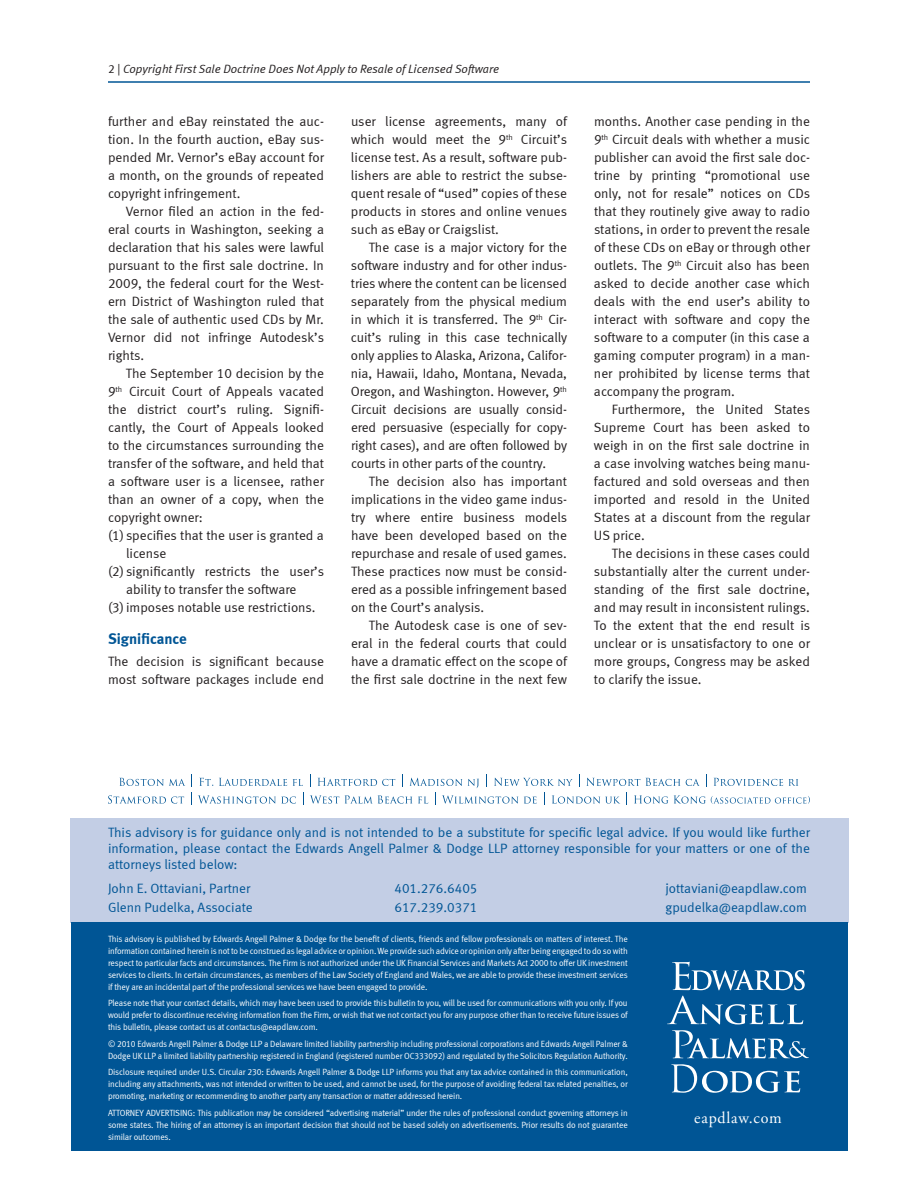
<style>
.page{position:relative;width:918px;height:1188px;background:#fff}
.page>*{position:absolute;margin:0;border:0;box-sizing:border-box;transform-origin:0 0}
.t1{font:16.5px "Adobe Garamond Pro";letter-spacing:.05em;color:#fff}
.t2{font:15px "Meta Bold LF";color:#005595}
.t3{font:13.5px/18px "Meta Normal LF";color:#231f20;text-align:justify}
.t4{font:13.5px/15.8px "Meta Normal LF";color:#005595;text-align:justify}
.t5{font:italic 12px "Meta Normal LF";color:#231f20}
.t6{font:9px/12px "Meta Normal LF";letter-spacing:-.01em;color:#fff;text-align:justify;scale:.95 1}
.t7{font:9px/12px "Meta Normal LF";letter-spacing:-.01em;color:#fff;scale:.94 1}
.s1{font-family:"Meta Normal LF Caps";font-style:normal}
.s2{font-family:"Meta Normal";font-style:normal}
</style>
<div class="page">
<hr style="left:108px;top:81px;width:702px;height:2px;background:#005595">
<div style="left:70px;top:818px;width:779px;height:104px;background:#c3cee5"></div>
<svg style="left:119px;top:778px;width:66px;height:8px"></svg>
<svg style="left:310px;top:775px;width:1px;height:12px"></svg>
<svg style="left:318px;top:778px;width:77px;height:8px"></svg>
<svg style="left:402px;top:775px;width:1px;height:12px"></svg>
<svg style="left:410px;top:778px;width:52px;height:8px"></svg>
<svg style="left:468px;top:779px;width:11px;height:9px"></svg>
<svg style="left:494px;top:778px;width:79px;height:8px"></svg>
<svg style="left:579px;top:775px;width:1px;height:12px"></svg>
<svg style="left:586px;top:778px;width:54px;height:8px"></svg>
<svg style="left:646px;top:778px;width:34px;height:8px"></svg>
<svg style="left:686px;top:779px;width:14px;height:7px"></svg>
<svg style="left:706px;top:775px;width:1px;height:12px"></svg>
<svg style="left:714px;top:778px;width:69px;height:8px"></svg>
<svg style="left:789px;top:779px;width:9px;height:7px"></svg>
<svg style="left:108px;top:795px;width:76px;height:9px"></svg>
<svg style="left:191px;top:775px;width:113px;height:30px"></svg>
<svg style="left:310px;top:795px;width:29px;height:9px"></svg>
<svg style="left:345px;top:795px;width:67px;height:9px"></svg>
<svg style="left:418px;top:797px;width:10px;height:7px"></svg>
<svg style="left:435px;top:792px;width:1px;height:13px"></svg>
<svg style="left:442px;top:795px;width:76px;height:9px"></svg>
<svg style="left:524px;top:797px;width:13px;height:7px"></svg>
<svg style="left:544px;top:792px;width:1px;height:13px"></svg>
<svg style="left:552px;top:795px;width:68px;height:9px"></svg>
<svg style="left:626px;top:792px;width:1px;height:13px"></svg>
<svg style="left:634px;top:795px;width:34px;height:9px"></svg>
<svg style="left:674px;top:795px;width:136px;height:9px"></svg>
<div style="left:71px;top:923px;width:777px;height:228px;background:#005595"></div>
<svg style="left:672px;top:962px;width:133px;height:28px"></svg>
<svg style="left:667px;top:996px;width:136px;height:28px"></svg>
<svg style="left:672px;top:1030px;width:137px;height:28px"></svg>
<svg style="left:671px;top:1064px;width:129px;height:29px"></svg>
<p class="t5" style="left:108px;top:62px;width:393px"><span class="s1">2</span> <span class="s2">|</span> Copyright First Sale Doctrine Does Not Apply to Resale of Licensed Software</p>
<p class="t3" style="left:108px;top:112px;width:218px">further and eBay reinstated the auc&shy;tion. In the fourth auction, eBay sus&shy;pended Mr. Vernor’s eBay account for a month, on the grounds of repeated copyright infringement.</p>
<p class="t3" style="left:108px;top:202px;width:218px;text-indent:18px">Vernor filed an action in the fed&shy;eral courts in Washington, seeking a declaration that his sales were lawful pursuant to the first sale doctrine. In 2009, the federal court for the West&shy;ern District of Washington ruled that the sale of authentic used CDs by Mr.<br>Vernor did not infringe Autodesk’s rights.</p>
<p class="t3" style="left:126px;top:364px;width:200px">The September 10 decision by the</p>
<p class="t3" style="left:108px;top:382px;width:217px">9<sup>th</sup> Circuit Court of Appeals vacated</p>
<p class="t3" style="left:108px;top:400px;width:217px">the district court’s ruling. Signifi-</p>
<p class="t3" style="left:108px;top:418px;width:217px">cantly, the Court of Appeals looked</p>
<p class="t3" style="left:108px;top:436px;width:217px">to the circumstances surrounding the</p>
<p class="t3" style="left:108px;top:454px;width:218px">transfer of the software, and held that</p>
<p class="t3" style="left:108px;top:472px;width:217px">a software user is a licensee, rather</p>
<p class="t3" style="left:108px;top:490px;width:217px">than an owner of a copy, when the</p>
<p class="t3" style="left:108px;top:508px;width:96px">copyright owner:</p>
<p class="t3" style="left:108px;top:526px;width:217px">(1) specifies that the user is granted a</p>
<p class="t3" style="left:126px;top:544px;width:42px">license</p>
<p class="t3" style="left:108px;top:562px;width:218px">(2) significantly restricts the user’s</p>
<p class="t3" style="left:126px;top:580px;width:172px">ability to transfer the software</p>
<p class="t3" style="left:108px;top:598px;width:209px">(3)imposes notable use restrictions.</p>
<p class="t2" style="left:108px;top:629px;width:80px">Significance</p>
<p class="t3" style="left:108px;top:652px;width:218px">The decision is significant because most software packages include end</p>
<p class="t3" style="left:351px;top:112px;width:218px">user license agreements, many of which would meet the 9<sup>th</sup> Circuit’s license test. As a result, software pub&shy;lishers are able to restrict the subse&shy;quent resale of “used” copies of these products in stores and online venues such as eBay or Craigslist.</p>
<p class="t3" style="left:351px;top:238px;width:218px;text-indent:18px">The case is a major victory for the software industry and for other indus&shy;tries where the content can be licensed separately from the physical medium in which it is transferred. The 9<sup>th</sup> Cir&shy;cuit’s ruling in this case technically only applies to Alaska, Arizona, Califor&shy;nia, Hawaii, Idaho, Montana, Nevada, Oregon, and Washington. However, 9<sup>th </sup>Circuit decisions are usually consid&shy;ered persuasive (especially for copy&shy;right cases), and are often followed by courts in other parts of the country.</p>
<p class="t3" style="left:351px;top:472px;width:218px;text-indent:18px">The decision also has important implications in the video game indus&shy;try where entire business models have been developed based on the repurchase and resale of used games.<br>These practices now must be consid&shy;ered as a possible infringement based on the court’s analysis.</p>
<p class="t3" style="left:351px;top:616px;width:218px;text-indent:18px">The Autodesk case is one of sev&shy;eral in the federal courts that could have a dramatic effect on the scope of the first sale doctrine in the next few</p>
<p class="t3" style="left:594px;top:112px;width:218px">months. Another case pending in the 9<sup>th</sup> Circuit deals with whether a music publisher can avoid the first sale doc&shy;trine by printing “promotional use only, not for resale” notices on CDs that they routinely give away to radio stations, in order to prevent the resale of these CDs on eBay or through other outlets. The 9<sup>th</sup> Circuit also has been asked to decide another case which deals with the end user’s ability to interact with software and copy the software to a computer (in this case a gaming computer program) in a man&shy;ner prohibited by license terms that accompany the program.</p>
<p class="t3" style="left:594px;top:400px;width:218px;text-indent:18px">Furthermore, the United States Supreme Court has been asked to weigh in on the first sale doctrine in a case involving watches being manu&shy;factured and sold overseas and then imported and resold in the United States at a discount from the regular US price.</p>
<p class="t3" style="left:594px;top:544px;width:218px;text-indent:18px">The decisions in these cases could substantially alter the current under&shy;standing of the first sale doctrine, and may result in inconsistent rulings.<br>To the extent that the end result is unclear or is unsatisfactory to one or more groups, Congress may be asked to clarify the issue.</p>
<p class="t4" style="left:108px;top:824px;width:704px">This advisory is for guidance only and is not intended to be a substitute for specific legal advice. If you would like further information, please contact the Edwards Angell Palmer &amp; Dodge LLP attorney responsible for your matters or one of the attorneys listed below:</p>
<p class="t4" style="left:108px;top:881px;width:144px">John E. Ottaviani, Partner</p>
<p class="t4" style="left:394px;top:881px;width:84px">401.276.6405</p>
<p class="t4" style="left:665px;top:881px;width:143px">jottaviani@eapdlaw.com</p>
<p class="t4" style="left:108px;top:899px;width:146px">Glenn Pudelka, Associate</p>
<p class="t4" style="left:394px;top:899px;width:84px">617.239.0371</p>
<p class="t4" style="left:666px;top:899px;width:143px">gpudelka@eapdlaw.com</p>
<p class="t6" style="left:108px;top:933px;width:549px">This advisory is published by Edwards Angell Palmer &amp; Dodge for the benefit of clients, friends and fellow professionals on matters of interest. The information contained herein is not to be construed as legal advice or opinion. We provide such advice or opinion only after being engaged to do so with respect to particular facts and circumstances. The Firm is not authorized under the UK Financial Services and Markets Act 2000 to offer UK investment services to clients. In certain circumstances, as members of the Law Society of England and Wales, we are able to provide these investment services if they are an incidental part of the professional services we have been engaged to provide.</p>
<p class="t6" style="left:108px;top:997px;width:549px">Please note that your contact details, which may have been used to provide this bulletin to you, will be used for communications with you only. If you would prefer to discontinue receiving information from the Firm, or wish that we not contact you for any purpose other than to receive future issues of this bulletin, please contact us at contactus@eapdlaw.com.</p>
<p class="t7" style="left:108px;top:1038px;width:554px">© 2010 Edwards Angell Palmer &amp; Dodge LLP a Delaware limited liability partnership including professional corporations and Edwards Angell Palmer &amp;<br>Dodge UK LLP a limited liability partnership registered in England (registered number OC333092) and regulated by the Solicitors Regulation Authority.</p>
<p class="t6" style="left:108px;top:1066px;width:549px">Disclosure required under U.S. Circular 230: Edwards Angell Palmer &amp; Dodge LLP informs you that any tax advice contained in this communication, including any attachments, was not intended or written to be used, and cannot be used, for the purpose of avoiding federal tax related penalties, or promoting, marketing or recommending to another party any transaction or matter addressed herein.</p>
<p class="t6" style="left:108px;top:1107px;width:549px">ATTORNEY ADVERTISING: This publication may be considered “advertising material” under the rules of professional conduct governing attorneys in some states. The hiring of an attorney is an important decision that should not be based solely on advertisements. Prior results do not guarantee similar outcomes.</p>
<p class="t1" style="left:694px;top:1108px;width:89px">eapdlaw.com</p>
</div>
